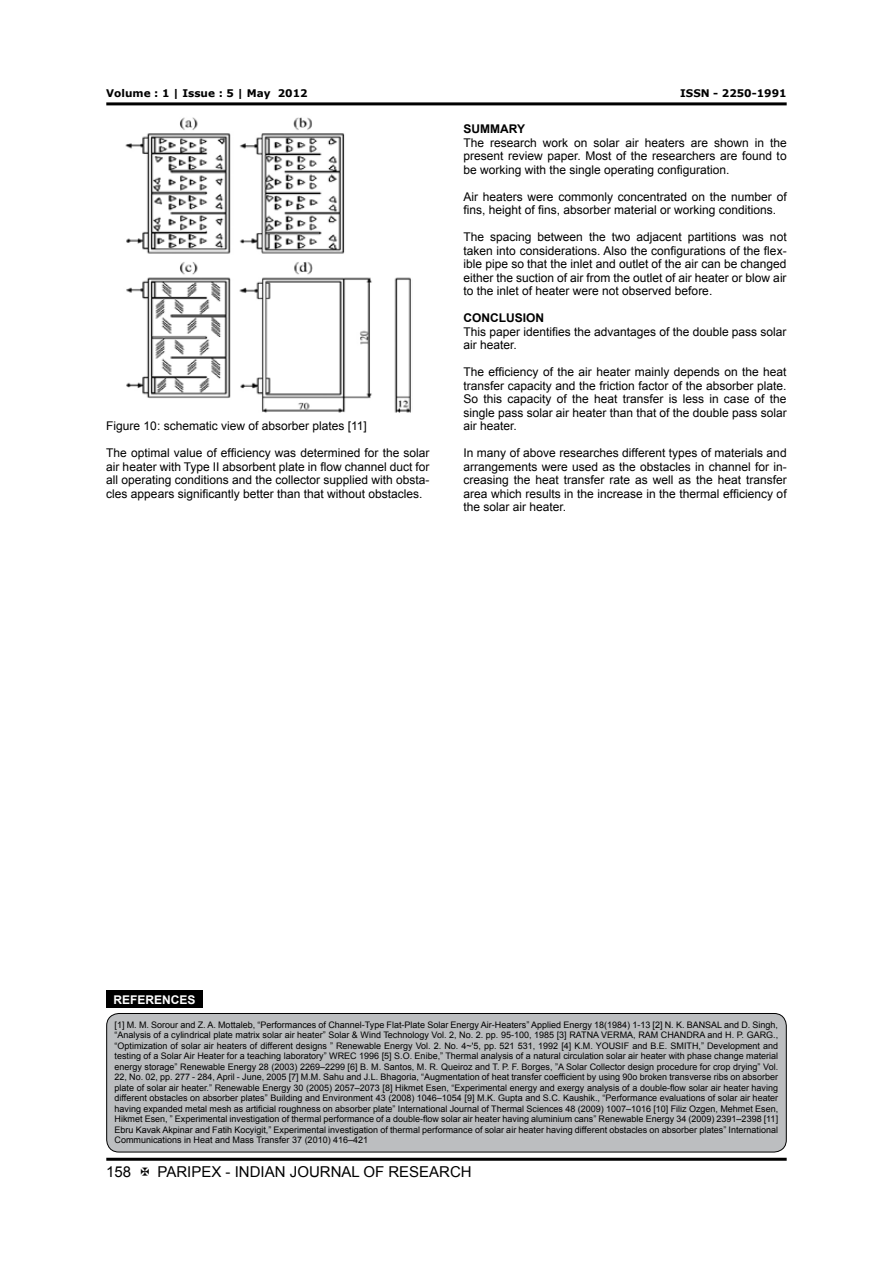
<style>
.page{position:relative;width:893px;height:1263px;background:#fff}
.page>*{position:absolute;margin:0;border:0;box-sizing:border-box;transform-origin:0 0}
.t1{font:15px "Arial";color:#000}
.t2{font:12px/13.5px "Arial";color:#000;text-align:justify}
.t3{font:700 12px "Arial";color:#000}
.t4{font:700 12px "Arial";color:#fff}
.t5{font:700 10.5px "Verdana";color:#000}
.t6{font:9px/10.5px "Arial";color:#000;text-align:justify}
</style>
<div class="page">
<hr style="left:106px;top:102px;width:681px;height:3px;background:#000">
<hr style="left:106px;top:1158px;width:681px;height:3px;background:#000">
<img style="left:125px;top:117px;width:286px;height:296px">
<div style="left:106px;top:991px;width:96px;height:17px;background:#000"></div>
<div style="left:107px;top:1013px;width:679px;height:139px;background:#bcbec0;border-radius:12px"></div>
<div style="left:106px;top:1013px;width:681px;height:139px;border:1px solid #000;border-radius:12px"></div>
<p class="t5" style="left:106px;top:89px;width:203px">Volume : 1 | Issue : 5 | May 2012</p>
<p class="t5" style="left:680px;top:89px;width:108px">ISSN - 2250-1991</p>
<h2 class="t2" style="left:106px;top:420px;width:262px">Figure 10: schematic view of absorber plates [11]</h2>
<p class="t2" style="left:106px;top:446px;width:325px">The optimal value of efficiency was determined for the solar air heater with Type II absorbent plate in flow channel duct for all operating conditions and the collector supplied with obsta&shy;cles appears significantly better than that without obstacles.</p>
<h2 class="t3" style="left:463px;top:125px;width:63px">SUMMARY</h2>
<h2 class="t2" style="left:463px;top:137px;width:325px">The research work on solar air heaters are shown in the present review paper. Most of the researchers are found to be working with the single operating configuration.</h2>
<h2 class="t2" style="left:463px;top:191px;width:325px">Air heaters were commonly concentrated on the number of fins, height of fins, absorber material or working conditions.</h2>
<p class="t2" style="left:463px;top:231px;width:325px">The spacing between the two adjacent partitions was not taken into considerations. Also the configurations of the flex&shy;ible pipe so that the inlet and outlet of the air can be changed either the suction of air from the outlet of air heater or blow air to the inlet of heater were not observed before.</p>
<h2 class="t3" style="left:463px;top:314px;width:82px">CONCLUSION</h2>
<h2 class="t2" style="left:463px;top:325px;width:325px">This paper identifies the advantages of the double pass solar air heater.</h2>
<p class="t2" style="left:463px;top:365px;width:325px">The efficiency of the air heater mainly depends on the heat transfer capacity and the friction factor of the absorber plate.<br>So this capacity of the heat transfer is less in case of the single pass solar air heater than that of the double pass solar air heater.</p>
<p class="t2" style="left:463px;top:447px;width:325px">In many of above researches different types of materials and arrangements were used as the obstacles in channel for in&shy;creasing the heat transfer rate as well as the heat transfer area which results in the increase in the thermal efficiency of the solar air heater.</p>
<h2 class="t4" style="left:113px;top:995px;width:84px">REFERENCES</h2>
<p class="t6" style="left:115px;top:1020px;width:665px">[1] M. M. Sorour and Z. A. Mottaleb, “Performances of Channel-Type Flat-Plate Solar Energy Air-Heaters” Applied Energy 18(1984) 1-13 [2] N. K. BANSAL and D. Singh, “Analysis of a cylindrical plate matrix solar air heater” Solar &amp; Wind Technology Vol. 2, No. 2. pp. 95-100, 1985 [3] RATNA VERMA, RAM CHANDRA and H. P. GARG., “Optimization of solar air heaters of different designs ” Renewable Energy Vol. 2. No. 4~'5, pp. 521 531, 1992 [4] K.M. YOUSIF and B.E. SMITH,” Development and testing of a Solar Air Heater for a teaching laboratory” WREC 1996 [5] S.O. Enibe,” Thermal analysis of a natural circulation solar air heater with phase change material energy storage” Renewable Energy 28 (2003) 2269–2299 [6] B. M. Santos, M. R. Queiroz and T. P. F. Borges, ”A Solar Collector design procedure for crop drying” Vol.<br>22, No. 02, pp. 277 - 284, April - June, 2005 [7] M.M. Sahu and J.L. Bhagoria, “Augmentation of heat transfer coefficient by using 90o broken transverse ribs on absorber plate of solar air heater.” Renewable Energy 30 (2005) 2057–2073 [8] Hikmet Esen, “Experimental energy and exergy analysis of a double-flow solar air heater having different obstacles on absorber plates” Building and Environment 43 (2008) 1046–1054 [9] M.K. Gupta and S.C. Kaushik., “Performance evaluations of solar air heater having expanded metal mesh as artificial roughness on absorber plate” International Journal of Thermal Sciences 48 (2009) 1007–1016 [10] Filiz Ozgen, Mehmet Esen, Hikmet Esen, ” Experimental investigation of thermal performance of a double-flow solar air heater having aluminium cans” Renewable Energy 34 (2009) 2391–2398 [11] Ebru Kavak Akpinar and Fatih Kocyigit,” Experimental investigation of thermal performance of solar air heater having different obstacles on absorber plates” International Communications in Heat and Mass Transfer 37 (2010) 416–421</p>
<h1 class="t1" style="left:106px;top:1166px;width:27px">158</h1>
<h1 class="t1" style="left:158px;top:1166px;width:316px">PARIPEX - INDIAN JOURNAL OF RESEARCH</h1>
</div>
